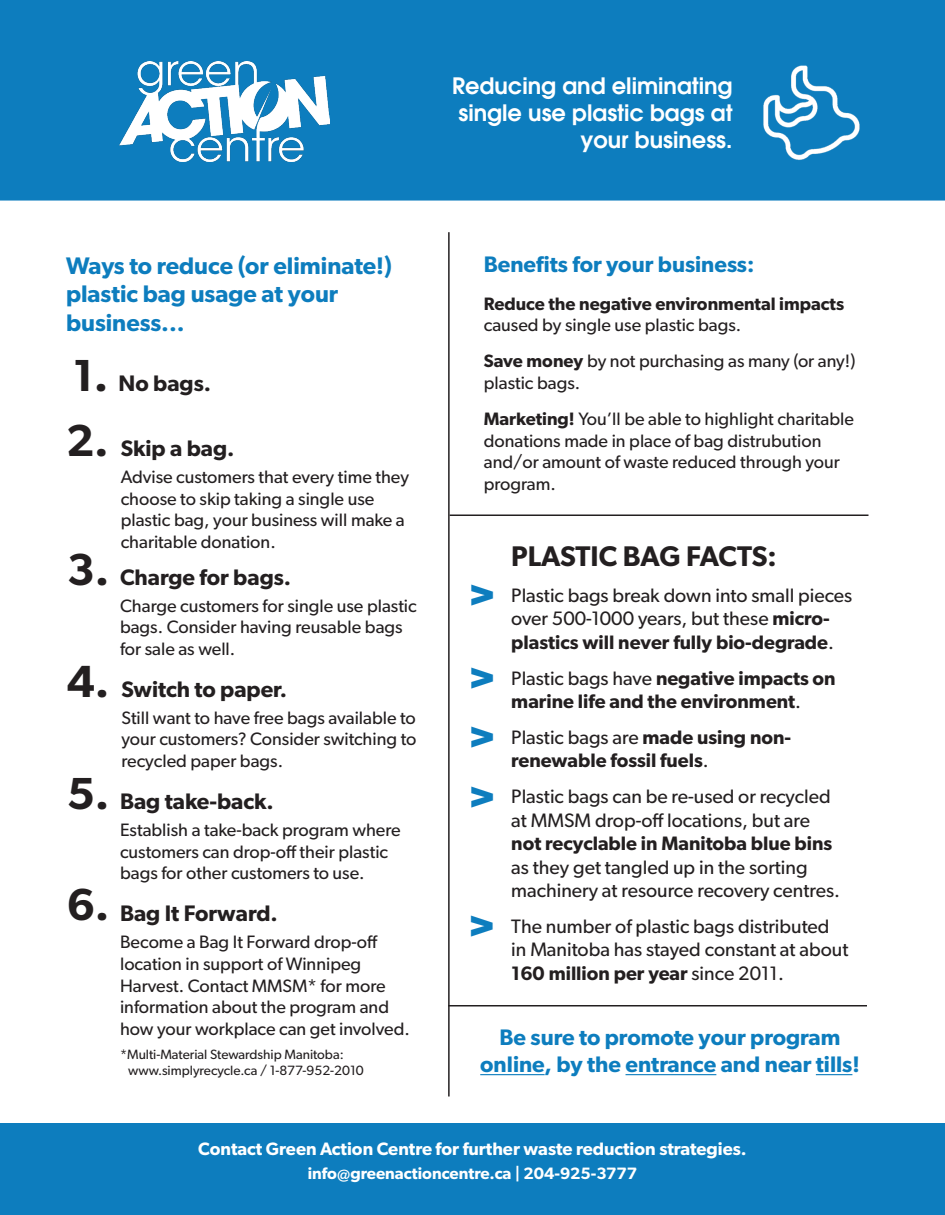
<style>
.page{position:relative;width:945px;height:1215px;background:#fff}
.page>*{position:absolute;margin:0;border:0;box-sizing:border-box;transform-origin:0 0}
.t1{font:600 45px "Gibson";color:#231f20}
.t2{font:700 37.5px "Gibson";color:#0d7dbe}
.t3{font:600 28.5px "Gibson";letter-spacing:-.005em;color:#231f20}
.t4{font:600 24px/28.8px "Gibson";color:#0d7dbe}
.t5{font:600 22.5px/27px "Gibson";color:#0d7dbe;text-align:center}
.t6{font:600 22.5px "Gibson";color:#231f20}
.t7{font:600 22.5px/27px "ITC Avant Garde Std";color:#fff;text-align:right}
.t8{font:19.5px/23.4px "Gibson";color:#231f20}
.t9{font:600 19.5px/23.4px "Gibson";color:#231f20}
.t10{font:18px/21.6px "Gibson";color:#231f20}
.t11{font:600 18px/21.6px "Gibson";color:#231f20}
.t12{font:600 18px "Gibson";color:#fff}
.t13{font:600 16.5px "Gibson";color:#fff}
.t14{font:13.5px/16.2px "Gibson";color:#231f20}
.s1{font-weight:400}
.s2{font-weight:600}
</style>
<div class="page">
<div style="left:0;top:0;width:945px;height:201px;background:#0d7dbe"></div>
<img style="left:120px;top:61px;width:210px;height:100px">
<hr style="left:480px;top:1074px;width:65px;height:1px;background:#0d7dbe">
<hr style="left:626px;top:1074px;width:90px;height:1px;background:#0d7dbe">
<hr style="left:816px;top:1074px;width:36px;height:1px;background:#0d7dbe">
<hr style="left:448px;top:232px;width:2px;height:864px;background:#231f20">
<hr style="left:450px;top:514px;width:419px;height:2px;background:#231f20">
<hr style="left:448px;top:1005px;width:419px;height:1px;background:#231f20">
<img style="left:744px;top:60px;width:153px;height:106px">
<div style="left:0;top:1123px;width:945px;height:92px;background:#0d7dbe"></div>
<p class="t7" style="left:452px;top:72px;width:282px">Reducing and eliminating single use plastic bags at your business.</p>
<p class="t4" style="left:66px;top:250px;width:328px">Ways to reduce (or eliminate!) plastic bag usage at your</p>
<p class="t4" style="left:66px;top:308px;width:120px">business...</p>
<p class="t1" style="left:73px;top:349px;width:37px">1.</p>
<p class="t1" style="left:66px;top:414px;width:44px">2.</p>
<p class="t1" style="left:67px;top:542px;width:44px">3.</p>
<p class="t1" style="left:67px;top:654px;width:44px">4.</p>
<p class="t1" style="left:67px;top:767px;width:44px">5.</p>
<p class="t1" style="left:67px;top:878px;width:44px">6.</p>
<p class="t6" style="left:118px;top:370px;width:94px">No bags.</p>
<p class="t6" style="left:121px;top:435px;width:115px">Skip a bag.</p>
<p class="t10" style="left:121px;top:466px;width:290px">Advise customers that every time they choose to skip taking a single use plastic bag, your business will make a charitable donation.</p>
<p class="t6" style="left:120px;top:563px;width:173px">Charge for bags.</p>
<p class="t10" style="left:120px;top:594px;width:298px">Charge customers for single use plastic bags. Consider having reusable bags for sale as well.</p>
<p class="t6" style="left:121px;top:675px;width:167px">Switch to paper.</p>
<p class="t10" style="left:121px;top:706px;width:297px;text-align:justify">Still want to have free bags available to your customers? Consider switching to recycled paper bags.</p>
<p class="t6" style="left:120px;top:788px;width:155px">Bag take-back.</p>
<p class="t10" style="left:120px;top:819px;width:282px">Establish a take-back program where customers can drop-off their plastic bags for other customers to use.</p>
<p class="t6" style="left:120px;top:900px;width:159px">Bag It Forward.</p>
<p class="t10" style="left:120px;top:931px;width:291px">Become a Bag It Forward drop-off location in support of Winnipeg Harvest. Contact MMSM* for more information about the program and how your workplace can get involved.</p>
<p class="t14" style="left:128px;top:1046px;width:237px;text-indent:-8px">*Multi-Material Stewardship Manitoba: www.simplyrecycle.ca / 1-877-952-2010</p>
<p class="t5" style="left:484px;top:251px;width:272px">Benefits for your business:</p>
<p class="t11" style="left:484px;top:292px;width:362px">Reduce the negative environmental impacts <span class="s1">caused by single use plastic bags.</span></p>
<p class="t10" style="left:484px;top:350px;width:373px"><span class="s2">Save money</span> by not purchasing as many (or any!) plastic bags.</p>
<p class="t10" style="left:484px;top:408px;width:372px"><span class="s2">Marketing!</span> You’ll be able to highlight charitable donations made in place of bag distrubution and/or amount of waste reduced through your program.</p>
<p class="t2" style="left:469px;top:573px;width:29px">&gt;</p>
<p class="t2" style="left:469px;top:656px;width:29px">&gt;</p>
<p class="t2" style="left:469px;top:715px;width:29px">&gt;</p>
<p class="t2" style="left:469px;top:775px;width:29px">&gt;</p>
<p class="t2" style="left:468px;top:904px;width:29px">&gt;</p>
<p class="t3" style="left:511px;top:539px;width:267px">PLASTIC BAG FACTS:</p>
<p class="t8" style="left:511px;top:583px;width:343px">Plastic bags break down into small pieces over 500-1000 years, but these <span class="s2">micro&shy;plastics will never fully bio-degrade</span>.</p>
<p class="t9" style="left:511px;top:666px;width:326px"><span class="s1">Plastic bags have</span> negative impacts on marine life and the environment<span class="s1">.</span></p>
<p class="t9" style="left:511px;top:725px;width:281px"><span class="s1">Plastic bags are</span> made using non&shy;renewable fossil fuels<span class="s1">.</span></p>
<p class="t8" style="left:511px;top:785px;width:330px">Plastic bags can be re-used or recycled at MMSM drop-off locations, but are <span class="s2">not recyclable in Manitoba blue bins </span>as they get tangled up in the sorting machinery at resource recovery centres.</p>
<p class="t8" style="left:511px;top:914px;width:339px">The number of plastic bags distributed in Manitoba has stayed constant at about<br><span class="s2">160 million per year</span> since 2011.</p>
<p class="t5" style="left:480px;top:1024px;width:381px">Be sure to promote your program online, by the entrance and near tills!</p>
<p class="t12" style="left:198px;top:1138px;width:550px">Contact Green Action Centre for further waste reduction strategies.</p>
<p class="t13" style="left:308px;top:1163px;width:331px">info@greenactioncentre.ca | 204-925-3777</p>
</div>
